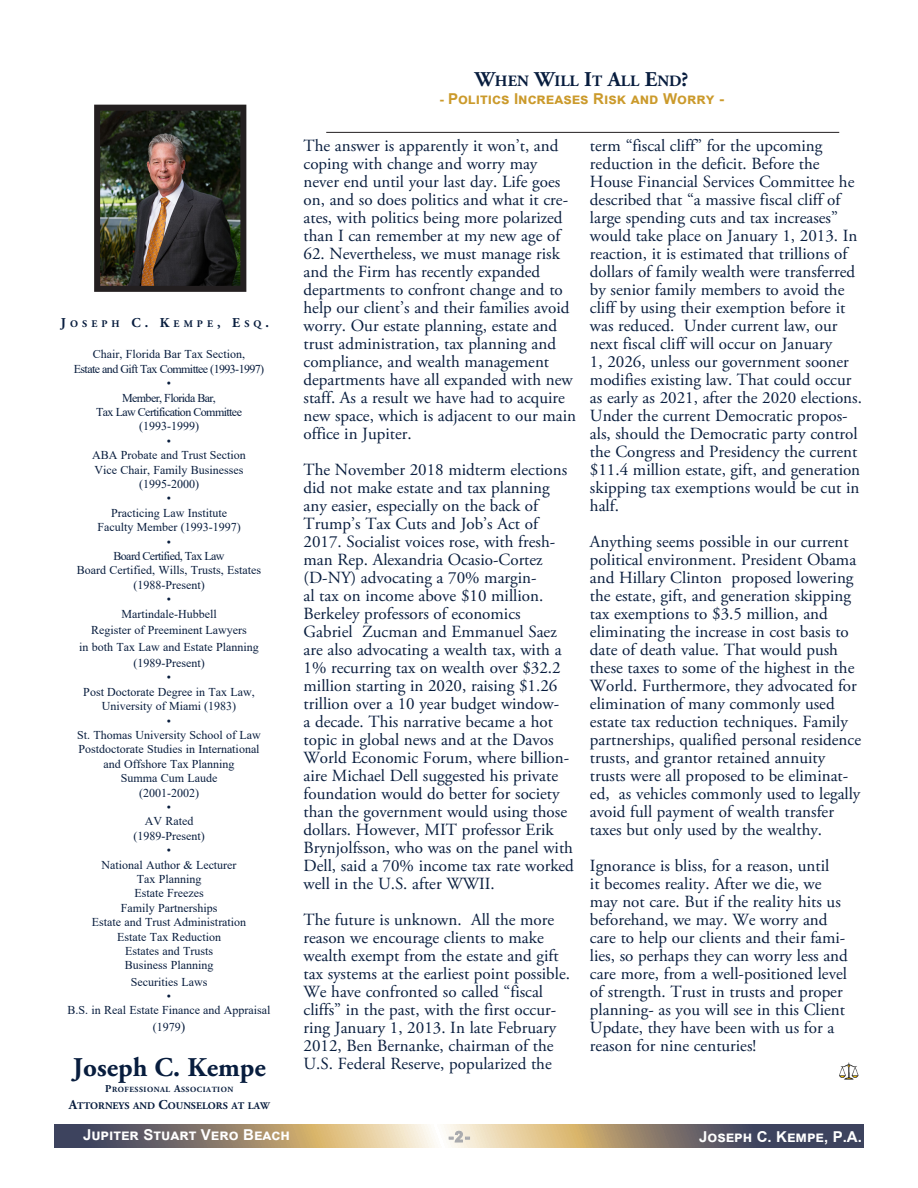
<style>
.page{position:relative;width:918px;height:1188px;background:#fff}
.page>*{position:absolute;margin:0;border:0;box-sizing:border-box;transform-origin:0 0}
.t1{font:700 27px "Adobe Garamond Pro";color:#081d3e}
.t2{font:17.1px/18px "Adobe Garamond Pro";color:#081d3e}
.t3{font:700 15.75px "Adobe Garamond Pro";color:#081d3e}
.t4{font:700 15px "Arial";color:#fff}
.t5{font:700 15px "Arial";color:#cb9a2b}
.t6{font:700 15px "Arial";color:#a8a9ad}
.t7{font:12px "Times New Roman";color:#081d3e}
.t8{font:12px/14.4px "Times New Roman";letter-spacing:-.05em;color:#081d3e;text-align:center}
.t9{font:700 10.2px "Adobe Garamond Pro";color:#081d3e}
.t10{font:700 7.8px "Adobe Garamond Pro";letter-spacing:.065em;color:#081d3e}
.s1{font-size:13.5px}
.s2{font-size:10.5px}
.s3{font-size:21px}
</style>
<div class="page">
<img style="left:101px;top:112px;width:138px;height:173px">
<div style="left:94px;top:105px;width:152px;height:187px;border:6px solid #231f20"></div>
<svg style="left:54px;top:1125px;width:810px;height:23px;background:#988b7c"></svg>
<svg style="left:449px;top:1130px;width:21px;height:13px"></svg>
<hr style="left:326px;top:132px;width:513px;height:1px;background:#231f20">
<img style="left:840px;top:1063px;width:19px;height:17px">
<p class="t9" style="left:61px;top:318px;width:210px"><span class="s1">J</span>OSEPH <span class="s1">C. K</span>EMPE<span class="s1">, E</span>SQ<span class="s1">.</span></p>
<p class="t7" style="left:93px;top:346px;width:154px">Chair, Florida Bar Tax Section,</p>
<p class="t8" style="left:74px;top:361px;width:192px">Estate and Gift Tax Committee (1993-1997)</p>
<p class="t7" style="left:167px;top:375px;width:6px">•</p>
<p class="t8" style="left:96px;top:390px;width:147px">Member, Florida Bar,<br>Tax Law Certification Committee</p>
<p class="t7" style="left:139px;top:418px;width:61px">(1993-1999)</p>
<p class="t7" style="left:167px;top:432px;width:6px">•</p>
<p class="t7" style="left:92px;top:447px;width:155px">ABA Probate and Trust Section</p>
<p class="t7" style="left:95px;top:461px;width:150px">Vice Chair, Family Businesses</p>
<p class="t7" style="left:139px;top:475px;width:61px">(1995-2000)</p>
<p class="t7" style="left:167px;top:490px;width:6px">•</p>
<p class="t7" style="left:111px;top:504px;width:117px">Practicing Law Institute</p>
<p class="t7" style="left:97px;top:519px;width:145px">Faculty Member (1993-1997)</p>
<p class="t7" style="left:167px;top:533px;width:6px">•</p>
<p class="t8" style="left:114px;top:548px;width:113px">Board Certified, Tax Law</p>
<p class="t7" style="left:77px;top:562px;width:186px">Board Certified, Wills, Trusts, Estates</p>
<p class="t7" style="left:133px;top:576px;width:73px">(1988-Present)</p>
<p class="t7" style="left:167px;top:591px;width:6px">•</p>
<p class="t7" style="left:121px;top:605px;width:97px">Martindale-Hubbell</p>
<p class="t7" style="left:91px;top:622px;width:157px">Register of Preeminent Lawyers</p>
<p class="t7" style="left:79px;top:638px;width:181px">in both Tax Law and Estate Planning</p>
<p class="t7" style="left:133px;top:655px;width:73px">(1989-Present)</p>
<p class="t7" style="left:167px;top:669px;width:6px">•</p>
<p class="t7" style="left:83px;top:683px;width:173px">Post Doctorate Degree in Tax Law,</p>
<p class="t7" style="left:102px;top:698px;width:136px">University of Miami (1983)</p>
<p class="t7" style="left:167px;top:712px;width:6px">•</p>
<p class="t7" style="left:77px;top:727px;width:185px">St. Thomas University School of Law</p>
<p class="t7" style="left:78px;top:741px;width:183px">Postdoctorate Studies in International</p>
<p class="t7" style="left:103px;top:755px;width:133px">and Offshore Tax Planning</p>
<p class="t7" style="left:121px;top:770px;width:98px">Summa Cum Laude</p>
<p class="t7" style="left:139px;top:784px;width:61px">(2001-2002)</p>
<p class="t7" style="left:167px;top:799px;width:6px">•</p>
<p class="t7" style="left:145px;top:813px;width:50px">AV Rated</p>
<p class="t7" style="left:133px;top:827px;width:73px">(1989-Present)</p>
<p class="t7" style="left:167px;top:842px;width:6px">•</p>
<p class="t7" style="left:101px;top:856px;width:137px">National Author &amp; Lecturer</p>
<p class="t7" style="left:137px;top:871px;width:66px">Tax Planning</p>
<p class="t7" style="left:134px;top:885px;width:71px">Estate Freezes</p>
<p class="t7" style="left:121px;top:899px;width:98px">Family Partnerships</p>
<p class="t7" style="left:92px;top:914px;width:156px">Estate and Trust Administration</p>
<p class="t7" style="left:117px;top:928px;width:105px">Estate Tax Reduction</p>
<p class="t7" style="left:125px;top:943px;width:89px">Estates and Trusts</p>
<p class="t7" style="left:125px;top:957px;width:90px">Business Planning</p>
<p class="t7" style="left:131px;top:973px;width:78px">Securities Laws</p>
<p class="t7" style="left:167px;top:988px;width:6px">•</p>
<p class="t7" style="left:68px;top:1002px;width:205px">B.S. in Real Estate Finance and Appraisal</p>
<p class="t7" style="left:153px;top:1018px;width:34px">(1979<span class="s1">)</span></p>
<p class="t1" style="left:73px;top:1052px;width:194px">Joseph C. Kempe</p>
<p class="t10" style="left:105px;top:1085px;width:130px"><span class="s2">P</span>ROFESSIONAL <span class="s2">A</span>SSOCIATION</p>
<p class="t9" style="left:69px;top:1099px;width:202px"><span class="s1">A</span>TTORNEYS AND <span class="s1">C</span>OUNSELORS AT LAW</p>
<p class="t3" style="left:475px;top:72px;width:215px"><span class="s3">W</span>HEN <span class="s3">W</span>ILL <span class="s3">I</span>T <span class="s3">A</span>LL <span class="s3">E</span>ND<span class="s3">?</span></p>
<p class="t5" style="left:439px;top:88px;width:286px"><span class="s1">-</span> Politics Increases Risk and Worry -</p>
<p class="t2" style="left:304px;top:137px;width:266px">The answer is apparently it won’t, and coping with change and worry may never end until your last day. Life goes on, and so does politics and what it cre&shy;ates, with politics being more polarized than I can remember at my new age of</p>
<p class="t2" style="left:304px;top:245px;width:274px">62. Nevertheless, we must manage risk and the Firm has recently expanded departments to confront change and to help our client’s and their families avoid worry. Our estate planning, estate and trust administration, tax planning and compliance, and wealth management departments have all expanded with new staff. As a result we have had to acquire new space, which is adjacent to our main office in Jupiter.</p>
<p class="t2" style="left:304px;top:461px;width:272px">The November 2018 midterm elections did not make estate and tax planning any easier, especially on the back of Trump’s Tax Cuts and Job’s Act of 2017. Socialist voices rose, with fresh&shy;man Rep. Alexandria Ocasio-Cortez (D-NY) advocating a 70% margin-<br>al tax on income above $10 million.<br>Berkeley professors of economics Gabriel Zucman and Emmanuel Saez are also advocating a wealth tax, with a 1% recurring tax on wealth over $32.2 million starting in 2020, raising $1.26 trillion over a 10 year budget window-<br>a decade. This narrative became a hot topic in global news and at the Davos World Economic Forum, where billion&shy;aire Michael Dell suggested his private foundation would do better for society than the government would using those dollars. However, MIT professor Erik Brynjolfsson, who was on the panel with Dell, said a 70% income tax rate worked well in the U.S. after WWII.</p>
<p class="t2" style="left:304px;top:911px;width:268px">The future is unknown. All the more reason we encourage clients to make wealth exempt from the estate and gift tax systems at the earliest point possible.<br>We have confronted so called “fiscal cliffs” in the past, with the first occur&shy;ring January 1, 2013. In late February 2012, Ben Bernanke, chairman of the U.S. Federal Reserve, popularized the</p>
<p class="t2" style="left:590px;top:137px;width:274px">term “fiscal cliff” for the upcoming reduction in the deficit. Before the House Financial Services Committee he described that “a massive fiscal cliff of large spending cuts and tax increases” would take place on January 1, 2013. In reaction, it is estimated that trillions of dollars of family wealth were transferred by senior family members to avoid the cliff by using their exemption before it was reduced. Under current law, our next fiscal cliff will occur on January<br>1, 2026, unless our government sooner modifies existing law. That could occur as early as 2021, after the 2020 elections.<br>Under the current Democratic propos&shy;als, should the Democratic party control the Congress and Presidency the current $11.4 million estate, gift, and generation skipping tax exemptions would be cut in half.</p>
<p class="t2" style="left:590px;top:533px;width:273px">Anything seems possible in our current political environment. President Obama and Hillary Clinton proposed lowering the estate, gift, and generation skipping tax exemptions to $3.5 million, and eliminating the increase in cost basis to date of death value. That would push these taxes to some of the highest in the World. Furthermore, they advocated for elimination of many commonly used estate tax reduction techniques. Family partnerships, qualified personal residence trusts, and grantor retained annuity trusts were all proposed to be eliminat&shy;ed, as vehicles commonly used to legally avoid full payment of wealth transfer taxes but only used by the wealthy.</p>
<p class="t2" style="left:590px;top:857px;width:259px">Ignorance is bliss, for a reason, until<br>it becomes reality. After we die, we may not care. But if the reality hits us beforehand, we may. We worry and care to help our clients and their fami&shy;lies, so perhaps they can worry less and care more, from a well-positioned level of strength. Trust in trusts and proper planning- as you will see in this Client Update, they have been with us for a reason for nine centuries!</p>
<p class="t4" style="left:83px;top:1124px;width:209px">Jupiter Stuart Vero Beach</p>
<p class="t6" style="left:448px;top:1126px;width:23px">-2-</p>
<p class="t4" style="left:699px;top:1126px;width:164px">Joseph C. Kempe, P.A.</p>
</div>
